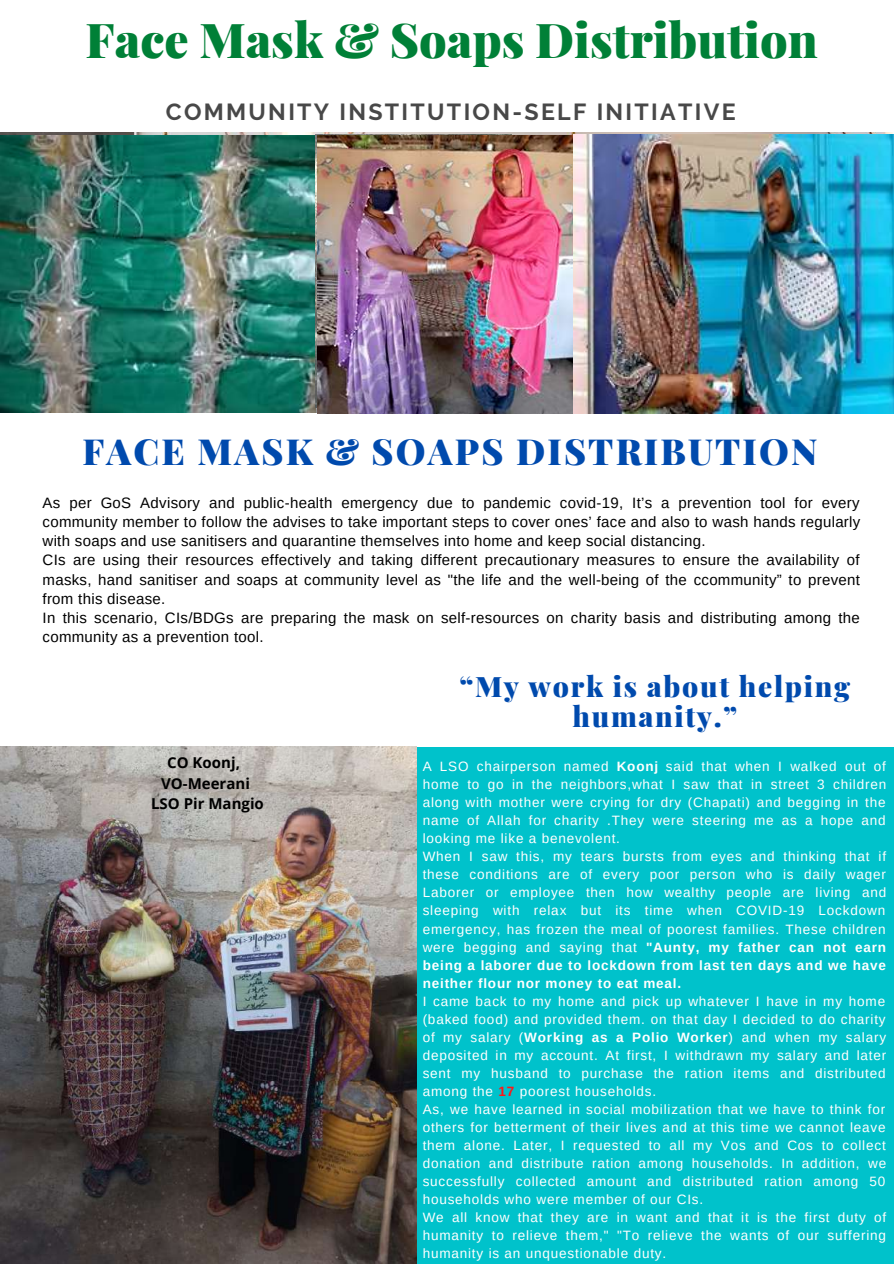
<style>
.page{position:relative;width:894px;height:1264px;background:#fff}
.page>*{position:absolute;margin:0;border:0;box-sizing:border-box;transform-origin:0 0}
.t1{font:900 48px "Playfair Display";color:#008037}
.t2{font:900 36px "Playfair Display";letter-spacing:.06em;color:#004aad}
.t3{font:900 28.2px/30.5px "Playfair Display";letter-spacing:.06em;color:#004aad;text-align:center}
.t4{font:700 23.25px "Raleway";letter-spacing:.1em;color:#484848}
.t5{font:15px/19.2px "Arimo";letter-spacing:.02em;color:#000}
.t6{font:700 15px/20.2px "Open Sans";color:#000;text-align:center}
.t7{font:13.5px/18px "Arimo";letter-spacing:.06em;color:#fff}
.s1{font-weight:700}
.s2{font-weight:700;color:#ff1616}
</style>
<div class="page">
<div style="left:416px;top:746px;width:477px;height:517px;background:#00c2cb"></div>
<img style="left:0;top:746px;width:416px;height:517px">
<img style="left:0;top:136px;width:315px;height:276px">
<img style="left:318px;top:135px;width:575px;height:278px">
<h1 class="t1" style="left:86px;top:6px;width:733px">Face Mask &amp; Soaps Distribution</h1>
<h3 class="t4" style="left:166px;top:98px;width:571px">COMMUNITY INSTITUTION-SELF INITIATIVE</h3>
<h2 class="t2" style="left:82px;top:426px;width:736px">FACE MASK &amp; SOAPS DISTRIBUTION</h2>
<p class="t5" style="left:43px;top:493px;width:819px">As per GoS Advisory and public-health emergency due to pandemic covid-19, It’s a prevention tool for every community member to follow the advises to take important steps to cover ones’ face and also to wash hands regularly with soaps and use sanitisers and quarantine themselves into home and keep social distancing.<br>CIs are using their resources effectively and taking different precautionary measures to ensure the availability of masks, hand sanitiser and soaps at community level as "the life and the well-being of the ccommunity” to prevent from this disease.<br>In this scenario, CIs/BDGs are preparing the mask on self-resources on charity basis and distributing among the community as a prevention tool.</p>
<p class="t6" style="left:151px;top:752px;width:114px">CO Koonj,<br>VO-Meerani<br>LSO Pir Mangio</p>
<h3 class="t3" style="left:459px;top:670px;width:392px">“My work is about helping humanity.”</h3>
<p class="t7" style="left:422px;top:757px;width:465px">A LSO chairperson named <span class="s1">Koonj</span> said that when I walked out of home to go in the neighbors,what I saw that in street 3 children along with mother were crying for dry (Chapati) and begging in the name of Allah for charity .They were steering me as a hope and looking me like a benevolent.<br>When I saw this, my tears bursts from eyes and thinking that if these conditions are of every poor person who is daily wager Laborer or employee then how wealthy people are living and sleeping with relax but its time when COVID-19 Lockdown emergency, has frozen the meal of poorest families. These children were begging and saying that <span class="s1">"Aunty, my father can not earn being a laborer due to lockdown from last ten days and we have neither flour nor money to eat meal.</span></p>
<p class="t7" style="left:422px;top:992px;width:465px">I came back to my home and pick up whatever I have in my home (baked food) and provided them. on that day I decided to do charity of my salary (<span class="s1">Working as a Polio Worker</span>) and when my salary deposited in my account. At first, I withdrawn my salary and later sent my husband to purchase the ration items and distributed among the <span class="s2">17</span> poorest households.<br>As, we have learned in social mobilization that we have to think for others for betterment of their lives and at this time we cannot leave them alone. Later, I requested to all my Vos and Cos to collect donation and distribute ration among households. In addition, we successfully collected amount and distributed ration among 50 households who were member of our CIs.<br>We all know that they are in want and that it is the first duty of humanity to relieve them," "To relieve the wants of our suffering humanity is an unquestionable duty.</p>
</div>
